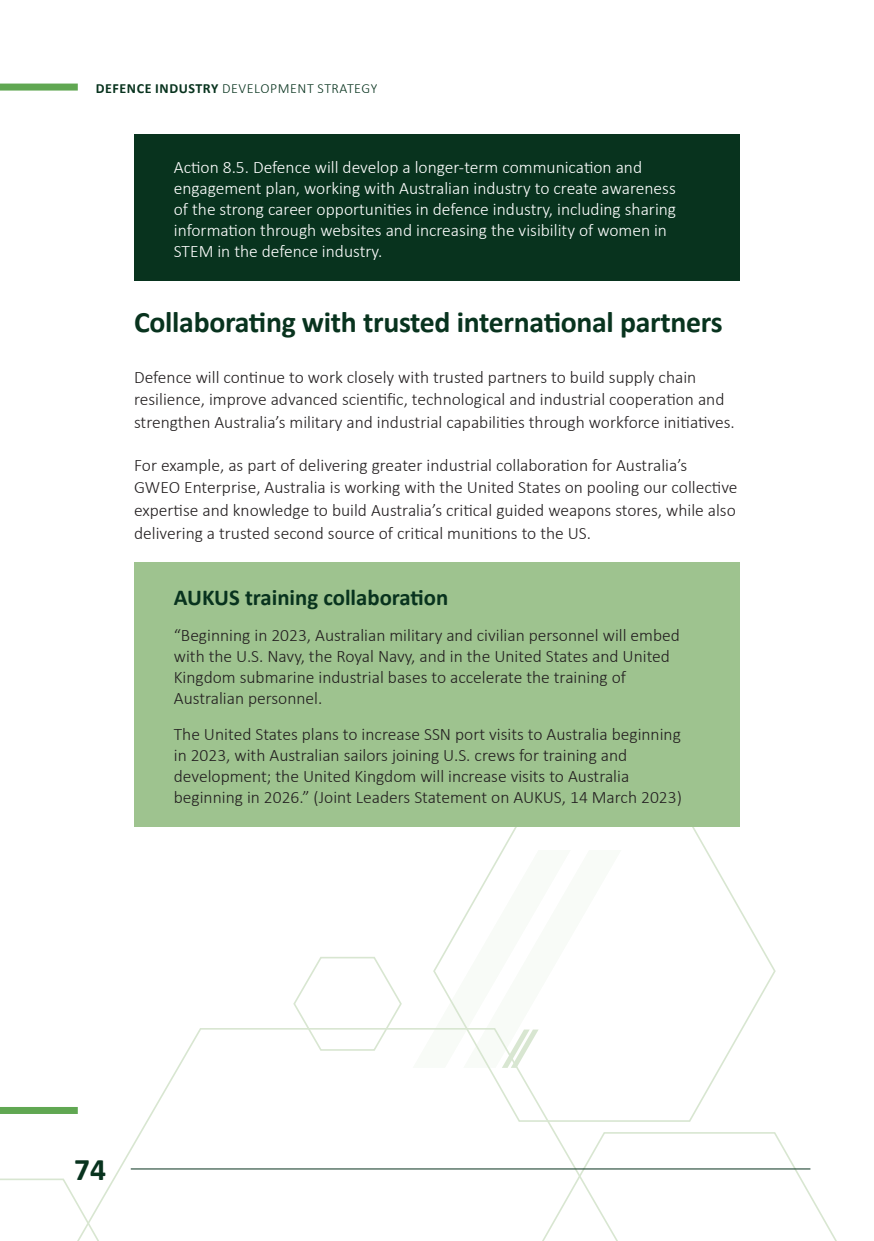
<style>
.page{position:relative;width:874px;height:1241px;background:#fff}
.page>*{position:absolute;margin:0;border:0;box-sizing:border-box;transform-origin:0 0}
.t1{font:700 31.5px "Calibri";color:#08331e}
.Heading_2{font:700 29.75px "Calibri";letter-spacing:-.01em;color:#08331e}
.Heading_Definition_b{font:700 22.75px "Calibri";color:#08331e}
.Text{font:300 17.5px/22.8px "Calibri";color:#231f20}
.Definition_Box{font:300 17.5px/21px "Calibri";color:#231f20}
.Deffinition_box_Blue{font:300 17.5px/21px "Calibri";color:#fff}
.t2{font:300 14px "Calibri";letter-spacing:.04em;color:#08331e}
.s1{font-weight:700}
</style>
<div class="page">
<svg style="left:432px;top:818px;width:344px;height:304px"></svg>
<svg style="left:52px;top:1026px;width:591px;height:150px"></svg>
<svg style="left:292px;top:957px;width:110px;height:94px"></svg>
<svg style="left:0;top:1176px;width:116px;height:64px"></svg>
<svg style="left:517px;top:1130px;width:319px;height:110px"></svg>
<svg style="left:412px;top:849px;width:209px;height:218px"></svg>
<hr style="left:131px;top:1168px;width:679px;height:1px;background:#08331e">
<div style="left:0;top:1106px;width:78px;height:7px;background:#60a752"></div>
<div style="left:0;top:84px;width:78px;height:7px;background:#60a752"></div>
<div style="left:134px;top:135px;width:605px;height:146px;background:#08331e"></div>
<div style="left:134px;top:562px;width:605px;height:68px;background:#9ec38f"></div>
<div style="left:134px;top:602px;width:605px;height:125px;background:#9ec38f"></div>
<div style="left:134px;top:701px;width:605px;height:125px;background:#9ec38f"></div>
<p class="t2" style="left:96px;top:79px;width:283px"><span class="s1">DEFENCE INDUSTRY</span> DEVELOPMENT STRATEGY</p>
<p class="Deffinition_box_Blue" style="left:174px;top:156px;width:503px">Action 8.5. Defence will develop a longer-term communication and engagement plan, working with Australian industry to create awareness of the strong career opportunities in defence industry, including sharing information through websites and increasing the visibility of women in STEM in the defence industry.</p>
<h2 class="Heading_2" style="left:134px;top:301px;width:589px">Collaborating with trusted international partners</h2>
<p class="Text" style="left:134px;top:365px;width:602px">Defence will continue to work closely with trusted partners to build supply chain resilience, improve advanced scientific, technological and industrial cooperation and strengthen Australia’s military and industrial capabilities through workforce initiatives.</p>
<p class="Text" style="left:134px;top:453px;width:604px">For example, as part of delivering greater industrial collaboration for Australia’s GWEO Enterprise, Australia is working with the United States on pooling our collective expertise and knowledge to build Australia’s critical guided weapons stores, while also delivering a trusted second source of critical munitions to the US.</p>
<p class="Heading_Definition_b" style="left:174px;top:581px;width:276px">AUKUS training collaboration</p>
<p class="Definition_Box" style="left:174px;top:624px;width:507px">“Beginning in 2023, Australian military and civilian personnel will embed with the U.S. Navy, the Royal Navy, and in the United States and United Kingdom submarine industrial bases to accelerate the training of Australian personnel.</p>
<p class="Definition_Box" style="left:174px;top:723px;width:509px">The United States plans to increase SSN port visits to Australia beginning in 2023, with Australian sailors joining U.S. crews for training and development; the United Kingdom will increase visits to Australia beginning in 2026.” (Joint Leaders Statement on AUKUS, 14 March 2023)</p>
<h1 class="t1" style="left:74px;top:1147px;width:33px">74</h1>
</div>
